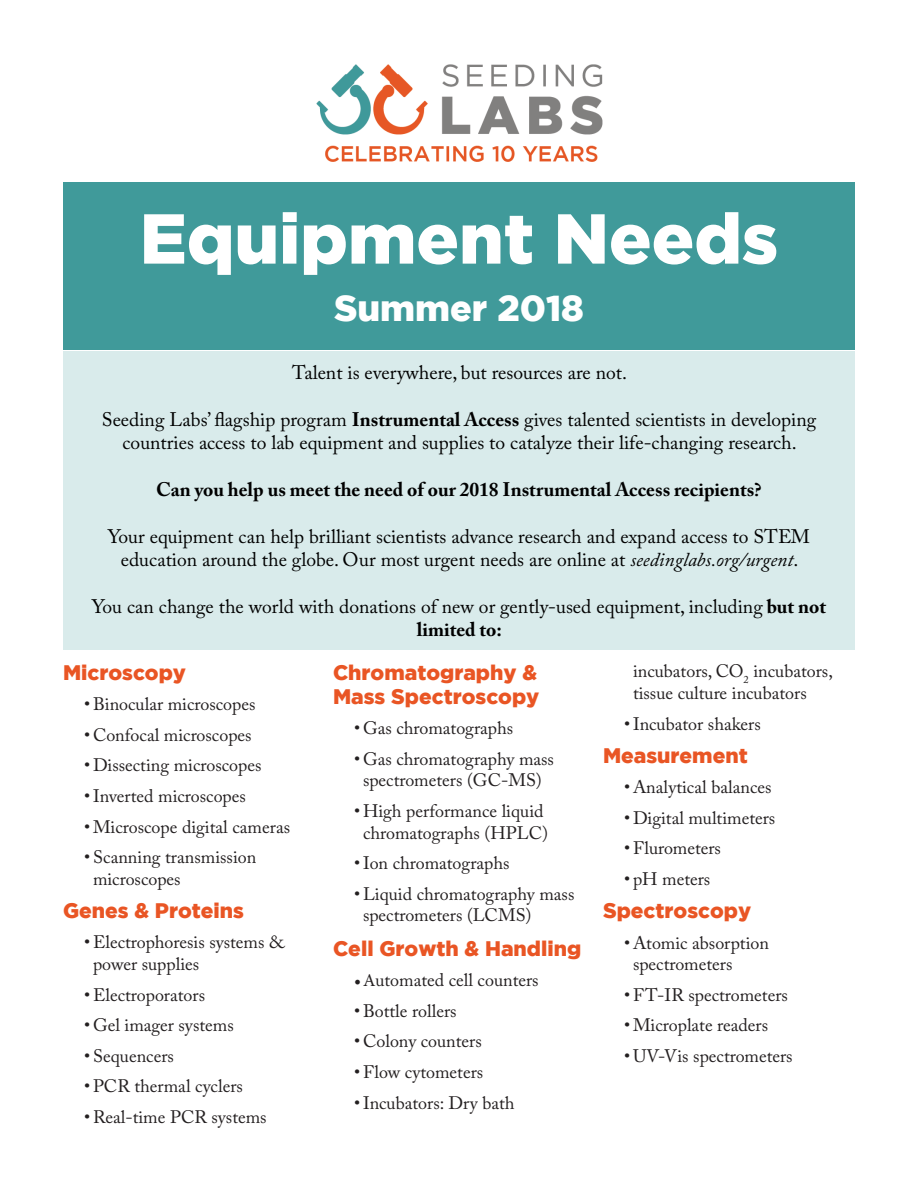
<style>
.page{position:relative;width:918px;height:1188px;background:#fff}
.page>*{position:absolute;margin:0;border:0;box-sizing:border-box;transform-origin:0 0}
.t1{font:900 70.5px "Gotham";color:#fff}
.t2{font:900 36px "Gotham";color:#fff}
.text_subhead_orange{font:900 21px/24px "Gotham";color:#e95524}
.t3{font:19.5px/23.4px "Adobe Caslon Pro";color:#000;text-align:center}
.t4{font:700 19.5px "Adobe Caslon Pro";color:#000}
.Bulleted_body_text{font:18px/21.6px "Adobe Caslon Pro";color:#231f20}
.s1{font-weight:700}
.s2{font-style:italic}
.s3{font-family:"Minion Pro"}
</style>
<div class="page">
<div style="left:63px;top:183px;width:792px;height:167px;background:#409a9a"></div>
<img style="left:316px;top:64px;width:287px;height:98px">
<div style="left:63px;top:351px;width:792px;height:299px;background:#d9ebeb"></div>
<p class="t1" style="left:140px;top:198px;width:640px">Equipment Needs</p>
<p class="t2" style="left:334px;top:287px;width:251px">Summer 2018</p>
<p class="t3" style="left:292px;top:360px;width:336px">Talent is everywhere, but resources are not.</p>
<p class="t3" style="left:102px;top:407px;width:716px">Seeding Labs’ flagship program <span class="s1">Instrumental Access</span> gives talented scientists in developing countries access to lab equipment and supplies to catalyze their life-changing research.</p>
<p class="t4" style="left:156px;top:478px;width:607px">Can you help us meet the need of our 2018 Instrumental Access recipients?</p>
<p class="t3" style="left:108px;top:524px;width:704px">Your equipment can help brilliant scientists advance research and expand access to STEM education around the globe. Our most urgent needs are online at <span class="s2">seedinglabs.org/urgent</span>.</p>
<p class="t3" style="left:92px;top:594px;width:736px">You can change the world with donations of new or gently-used equipment, including <span class="s1">but not limited to:</span></p>
<p class="text_subhead_orange" style="left:63px;top:660px;width:125px">Microscopy</p>
<p class="Bulleted_body_text" style="left:84px;top:693px;width:173px">• Binocular microscopes</p>
<p class="Bulleted_body_text" style="left:84px;top:724px;width:169px">• Confocal microscopes</p>
<p class="Bulleted_body_text" style="left:84px;top:754px;width:179px">• Dissecting microscopes</p>
<p class="Bulleted_body_text" style="left:84px;top:785px;width:163px">• Inverted microscopes</p>
<p class="Bulleted_body_text" style="left:84px;top:816px;width:208px">• Microscope digital cameras</p>
<p class="Bulleted_body_text" style="left:93px;top:846px;width:165px;text-indent:-9px">• Scanning transmission microscopes</p>
<p class="text_subhead_orange" style="left:63px;top:898px;width:183px">Genes &amp; Proteins</p>
<p class="Bulleted_body_text" style="left:93px;top:931px;width:192px;text-indent:-9px">• Electrophoresis systems &amp; power supplies</p>
<p class="Bulleted_body_text" style="left:84px;top:984px;width:123px">• Electroporators</p>
<p class="Bulleted_body_text" style="left:84px;top:1014px;width:151px">• Gel imager systems</p>
<p class="Bulleted_body_text" style="left:84px;top:1045px;width:91px">• Sequencers</p>
<p class="Bulleted_body_text" style="left:84px;top:1075px;width:161px">• PCR thermal cyclers</p>
<p class="Bulleted_body_text" style="left:84px;top:1106px;width:184px">• Real-time PCR systems</p>
<p class="text_subhead_orange" style="left:333px;top:660px;width:208px">Chromatography &amp;<br>Mass Spectroscopy</p>
<p class="Bulleted_body_text" style="left:354px;top:717px;width:161px">• Gas chromatographs</p>
<p class="Bulleted_body_text" style="left:354px;top:748px;width:202px;text-align:center">• Gas chromatography mass spectrometers (GC-MS)</p>
<p class="Bulleted_body_text" style="left:354px;top:800px;width:196px;text-align:center">• High performance liquid chromatographs (HPLC)</p>
<p class="Bulleted_body_text" style="left:354px;top:852px;width:157px">• Ion chromatographs</p>
<p class="Bulleted_body_text" style="left:363px;top:883px;width:213px;text-indent:-9px">• Liquid chromatography mass spectrometers (LCMS)</p>
<p class="text_subhead_orange" style="left:333px;top:936px;width:250px">Cell Growth &amp; Handling</p>
<p class="Bulleted_body_text" style="left:354px;top:969px;width:186px"><span class="s3">• A</span>utomated cell counters</p>
<p class="Bulleted_body_text" style="left:354px;top:1000px;width:104px">• Bottle rollers</p>
<p class="Bulleted_body_text" style="left:354px;top:1030px;width:129px">• Colony counters</p>
<p class="Bulleted_body_text" style="left:354px;top:1061px;width:131px">• Flow cytometers</p>
<p class="Bulleted_body_text" style="left:354px;top:1092px;width:162px">• Incubators: Dry bath</p>
<p class="Bulleted_body_text" style="left:633px;top:660px;width:201px">incubators, CO<sub>2</sub> incubators, tissue culture incubators</p>
<p class="Bulleted_body_text" style="left:624px;top:713px;width:138px">• Incubator shakers</p>
<p class="text_subhead_orange" style="left:603px;top:743px;width:146px">Measurement</p>
<p class="Bulleted_body_text" style="left:624px;top:776px;width:149px">• Analytical balances</p>
<p class="Bulleted_body_text" style="left:624px;top:807px;width:153px">• Digital multimeters</p>
<p class="Bulleted_body_text" style="left:624px;top:837px;width:99px">• Flurometers</p>
<p class="Bulleted_body_text" style="left:624px;top:868px;width:88px">• pH meters</p>
<p class="text_subhead_orange" style="left:603px;top:898px;width:150px">Spectroscopy</p>
<p class="Bulleted_body_text" style="left:633px;top:932px;width:137px;text-indent:-9px">• Atomic absorption spectrometers</p>
<p class="Bulleted_body_text" style="left:624px;top:984px;width:165px">• FT-IR spectrometers</p>
<p class="Bulleted_body_text" style="left:624px;top:1014px;width:146px">• Microplate readers</p>
<p class="Bulleted_body_text" style="left:624px;top:1045px;width:170px">• UV-Vis spectrometers</p>
</div>
